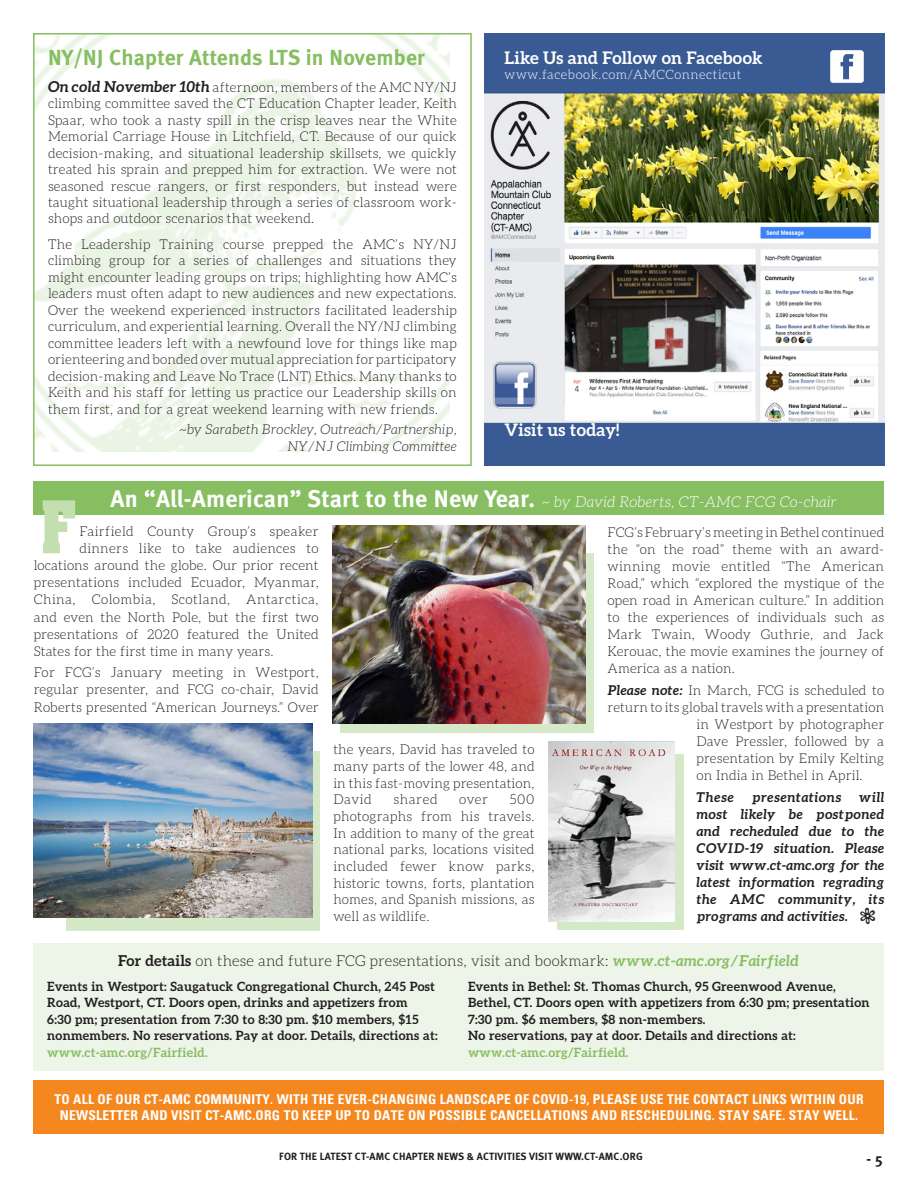
<style>
.page{position:relative;width:918px;height:1188px;background:#fff}
.page>*{position:absolute;margin:0;border:0;box-sizing:border-box;transform-origin:0 0}
.BODY_COPY{font:700 61.65px "Aachen Std";color:#c3dfb0;scale:.84 1}
.MetaBold_HL_16_18{font:700 24px "Meta";letter-spacing:.01em;color:#fff}
.MetaBold_HL_15_18{font:700 21.75px "Meta";letter-spacing:.01em;color:#87be62}
.Aleo_B_10_12{font:700 17.25px "Aleo";letter-spacing:.01em;color:#fff}
.BODY_COPY_Justified{font:300 15px "Aleo";letter-spacing:.01em;color:#231f20}
.t1{font:700 15px "Meta";color:#231f20}
.BODY_COPY_Justified-2{font:300 13.5px/17.1px "Aleo";letter-spacing:.01em;color:#231f20;text-align:justify}
.Aleo_B_10_12-2{font:300 13.5px/16.5px "Aleo";letter-spacing:.01em;color:#231f20;text-align:justify}
.t2{font:700 condensed 13.5px/16.5px "Univers LT Std";letter-spacing:.02em;color:#fff;text-align:center}
.BODY_COPY_Justified-3{font:italic 700 13.5px/17.1px "Aleo";letter-spacing:.025em;color:#231f20;text-align:justify}
.Author{font:italic 300 13.5px/16.5px "Aleo";letter-spacing:.02em;color:#231f20;text-align:right}
.BODY_COPY_Justified-4{font:300 13.5px "Aleo";letter-spacing:.035em;color:#231f20}
.BODY_COPY_Justified-5{font:300 13.5px "Aleo";letter-spacing:.03em;color:#231f20}
.t3{font:300 12.9px "Aleo";letter-spacing:.04em;color:#fff}
.Date_Aleo_Bold_8_5_1{font:700 12.75px/16.5px "Aleo";letter-spacing:.02em;color:#231f20}
.t4{font:700 10.5px "Meta";letter-spacing:.02em;color:#231f20}
.s1{font-weight:700;font-style:italic;font-size:15px}
.s2{font-family:"Aleo";font-weight:300;font-style:italic;font-size:15px}
.s3{font-weight:700;font-style:italic}
.s4{font-weight:700}
.s5{font-weight:700;font-style:italic;color:#87be62}
.s6{color:#87be62}
</style>
<div class="page">
<img style="left:36px;top:36px;width:414px;height:416px">
<div style="left:34px;top:481px;width:850px;height:34px;background:#87be62"></div>
<div style="left:34px;top:943px;width:850px;height:127px;background:#edf5e8"></div>
<img style="left:484px;top:34px;width:400px;height:432px">
<img style="left:828px;top:48px;width:37px;height:37px">
<div style="left:33px;top:33px;width:439px;height:433px;border:2px solid #87be62"></div>
<div style="left:340px;top:553px;width:254px;height:179px;background:#d5e8c8"></div>
<div style="left:66px;top:751px;width:254px;height:179px;background:#d5e8c8"></div>
<img style="left:34px;top:723px;width:279px;height:194px">
<img style="left:332px;top:525px;width:254px;height:198px">
<div style="left:557px;top:754px;width:126px;height:176px;background:#d5e8c8"></div>
<img style="left:548px;top:741px;width:126px;height:180px">
<div style="left:34px;top:1081px;width:850px;height:53px;background:#f5871f"></div>
<p class="MetaBold_HL_15_18" style="left:48px;top:44px;width:378px">NY/NJ Chapter Attends LTS in November</p>
<p class="Aleo_B_10_12-2" style="left:48px;top:78px;width:410px"><span class="s1">On cold November 10th</span> afternoon, members of the AMC NY/NJ climbing committee saved the CT Education Chapter leader, Keith Spaar, who took a nasty spill in the crisp leaves near the White Memorial Carriage House in Litchfield, CT. Because of our quick decision-making, and situational leadership skillsets, we quickly treated his sprain and prepped him for extraction. We were not seasoned rescue rangers, or first responders, but instead were taught situational leadership through a series of classroom work&shy;shops and outdoor scenarios that weekend.</p>
<p class="BODY_COPY_Justified-2" style="left:48px;top:236px;width:410px;line-height:16.5px">The Leadership Training course prepped the AMC’s NY/NJ climbing group for a series of challenges and situations they might encounter leading groups on trips; highlighting how AMC’s leaders must often adapt to new audiences and new expectations.<br>Over the weekend experienced instructors facilitated leadership curriculum, and experiential learning. Overall the NY/NJ climbing committee leaders left with a newfound love for things like map orienteering and bonded over mutual appreciation for participatory decision-making and Leave No Trace (LNT) Ethics. Many thanks to Keith and his staff for letting us practice our Leadership skills on them first, and for a great weekend learning with new friends.</p>
<p class="Author" style="left:179px;top:421px;width:279px">~by Sarabeth Brockley, Outreach/Partnership,<br>NY/NJ Climbing Committee</p>
<p class="Aleo_B_10_12" style="left:505px;top:47px;width:260px">Like Us and Follow on Facebook</p>
<p class="t3" style="left:505px;top:68px;width:238px">www.facebook.com/AMCConnecticut</p>
<p class="Aleo_B_10_12" style="left:505px;top:419px;width:116px">Visit us today!</p>
<p class="MetaBold_HL_16_18" style="left:111px;top:484px;width:728px">An “All-American” Start to the New Year. <span class="s2">~ by David Roberts, CT-AMC FCG Co-chair</span></p>
<p class="BODY_COPY" style="left:41px;top:483px;width:42px">F</p>
<p class="BODY_COPY_Justified-5" style="left:79px;top:524px;width:241px">Fairfield County Group’s speaker</p>
<p class="BODY_COPY_Justified-2" style="left:79px;top:540px;width:241px">dinners like to take audiences to</p>
<p class="BODY_COPY_Justified-2" style="left:34px;top:557px;width:286px">locations around the globe. Our prior recent</p>
<p class="BODY_COPY_Justified-2" style="left:34px;top:574px;width:287px">presentations included Ecuador, Myanmar,</p>
<p class="BODY_COPY_Justified-4" style="left:34px;top:592px;width:286px">China, Colombia, Scotland, Antarctica,</p>
<p class="BODY_COPY_Justified-2" style="left:34px;top:608px;width:286px">and even the North Pole, but the first two</p>
<p class="BODY_COPY_Justified-2" style="left:34px;top:625px;width:286px">presentations of 2020 featured the United</p>
<p class="BODY_COPY_Justified-2" style="left:34px;top:643px;width:241px">States for the first time in many years.</p>
<p class="BODY_COPY_Justified-2" style="left:34px;top:664px;width:287px">For FCG’s January meeting in Westport, regular presenter, and FCG co-chair, David Roberts presented “American Journeys.” Over</p>
<p class="BODY_COPY_Justified-2" style="left:608px;top:523px;width:278px">FCG’s February’s meeting in Bethel continued the “on the road” theme with an award&shy;winning movie entitled “The American Road,” which “explored the mystique of the open road in American culture.” In addition to the experiences of individuals such as Mark Twain, Woody Guthrie, and Jack Kerouac, the movie examines the journey of America as a nation.</p>
<p class="BODY_COPY_Justified-2" style="left:608px;top:681px;width:278px"><span class="s3">Please note:</span> In March, FCG is scheduled to</p>
<p class="BODY_COPY_Justified-2" style="left:608px;top:698px;width:278px">return to its global travels with a presentation</p>
<p class="BODY_COPY_Justified-2" style="left:697px;top:716px;width:189px">in Westport by photographer</p>
<p class="BODY_COPY_Justified-2" style="left:697px;top:733px;width:189px">Dave Pressler, followed by a</p>
<p class="BODY_COPY_Justified-2" style="left:697px;top:750px;width:189px">presentation by Emily Kelting</p>
<p class="BODY_COPY_Justified-2" style="left:697px;top:767px;width:168px">on India in Bethel in April.</p>
<p class="BODY_COPY_Justified-3" style="left:697px;top:788px;width:39px">These</p>
<p class="BODY_COPY_Justified-3" style="left:752px;top:788px;width:91px">presentations</p>
<p class="BODY_COPY_Justified-2" style="left:333px;top:741px;width:203px;line-height:16.6px">the years, David has traveled to many parts of the lower 48, and in this fast-moving presentation, David</p>
<p class="BODY_COPY_Justified-3" style="left:697px;top:788px;width:189px;text-indent:163px">will most likely be postponed and recheduled due to the COVID-19 situation. Please visit www.ct-amc.org for the latest information regrading the AMC community, its programs and activities.</p>
<p class="BODY_COPY_Justified-2" style="left:393px;top:791px;width:46px">shared</p>
<p class="BODY_COPY_Justified-2" style="left:459px;top:791px;width:31px">over</p>
<p class="BODY_COPY_Justified-2" style="left:333px;top:791px;width:203px;line-height:16.6px;text-indent:176px">500 photographs from his travels.<br>In addition to many of the great national parks, locations visited included fewer know parks, historic towns, forts, plantation homes, and Spanish missions, as well as wildlife.</p>
<p class="BODY_COPY_Justified" style="left:118px;top:952px;width:682px"><span class="s4">For details</span> on these and future FCG presentations, visit and bookmark: <span class="s5">www.ct-amc.org/Fairfield</span></p>
<p class="Date_Aleo_Bold_8_5_1" style="left:47px;top:978px;width:392px">Events in Westport: Saugatuck Congregational Church, 245 Post Road, Westport, CT. Doors open, drinks and appetizers from<br>6:30 pm; presentation from 7:30 to 8:30 pm. $10 members, $15 nonmembers. No reservations. Pay at door. Details, directions at: <span class="s6">www.ct-amc.org/Fairfield.</span></p>
<p class="Date_Aleo_Bold_8_5_1" style="left:468px;top:978px;width:403px">Events in Bethel: St. Thomas Church, 95 Greenwood Avenue, Bethel, CT. Doors open with appetizers from 6:30 pm; presentation 7:30 pm. $6 members, $8 non-members.<br>No reservations, pay at door. Details and directions at: <span class="s6">www.ct-amc.org/Fairfield.</span></p>
<p class="t2" style="left:54px;top:1091px;width:811px">TO ALL OF OUR CT-AMC COMMUNITY. WITH THE EVER-CHANGING LANDSCAPE OF COVID-19, PLEASE USE THE CONTACT LINKS WITHIN OUR<br>NEWSLETTER AND VISIT CT-AMC.ORG TO KEEP UP TO DATE ON POSSIBLE CANCELLATIONS AND RESCHEDULING. STAY SAFE. STAY WELL.</p>
<p class="t4" style="left:279px;top:1150px;width:365px">FOR THE LATEST CT-AMC CHAPTER NEWS &amp; ACTIVITIES VISIT WWW.CT-AMC.ORG</p>
<p class="t1" style="left:867px;top:1150px;width:18px">- 5</p>
</div>
